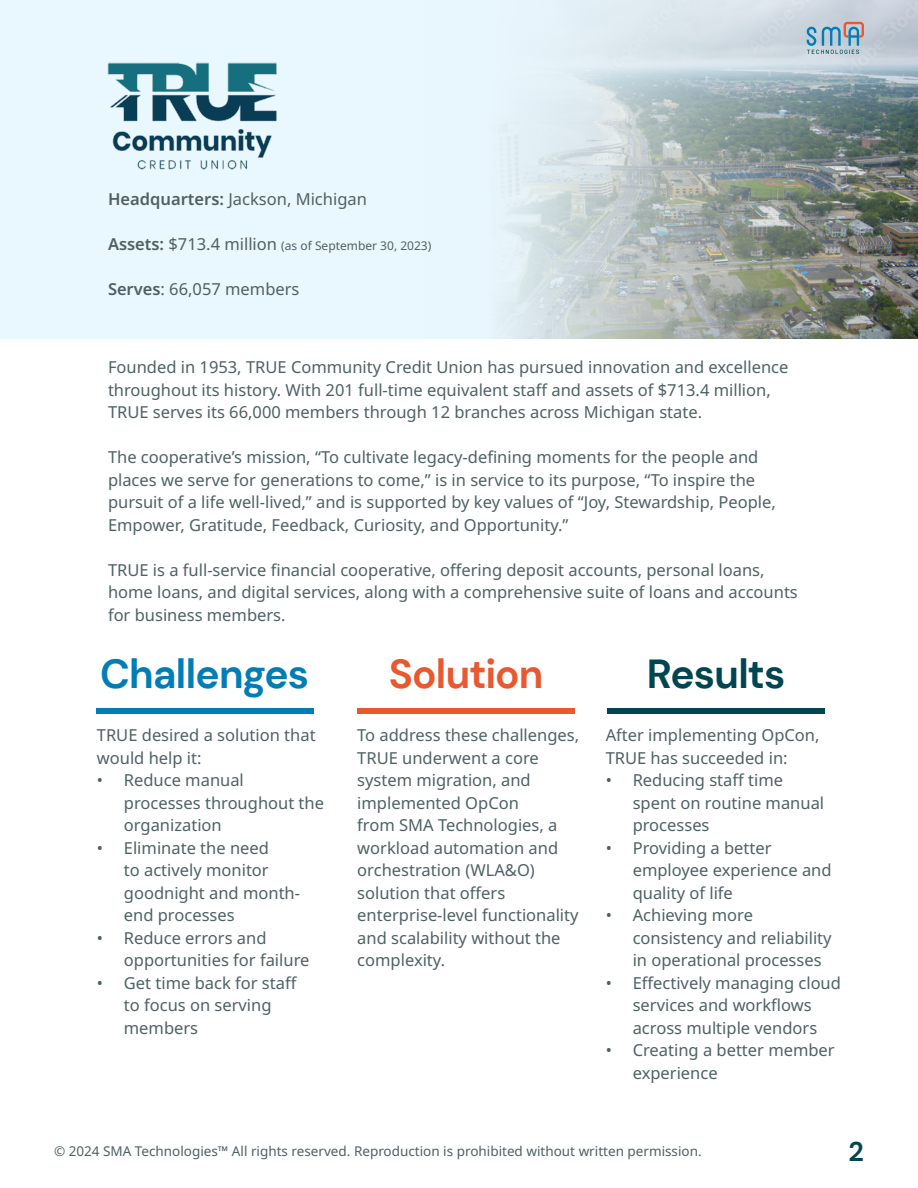
<style>
.page{position:relative;width:918px;height:1188px;background:#fff}
.page>*{position:absolute;margin:0;border:0;box-sizing:border-box;transform-origin:0 0}
.subhead{font:700 40.5px "DM Sans";letter-spacing:-.02em;color:#007db5}
.subhead-2{font:700 40.5px "DM Sans";letter-spacing:-.025em;color:#e85930}
.subhead-3{font:700 40.5px "DM Sans";letter-spacing:-.02em;color:#00454f}
.t1{font:700 27px "DM Sans";color:#00454f}
.body_black{font:16.5px/22.5px "Noto Sans";color:#4f6063}
.t2{font:13.5px "Noto Sans";color:#4f6063}
.body_black-2{font:12px "Noto Sans";color:#4f6063}
.s1{font-weight:600}
.s2{font-weight:600;font-size:16.5px}
.s3{font-size:16.5px}
</style>
<div class="page">
<div style="left:0;top:0;width:918px;height:338px;background:#e9f7fe"></div>
<div style="left:96px;top:708px;width:218px;height:6px;background:#007db5"></div>
<div style="left:357px;top:708px;width:218px;height:6px;background:#e85930"></div>
<div style="left:607px;top:708px;width:218px;height:6px;background:#00454f"></div>
<img style="left:505px;top:0;width:413px;height:338px">
<img style="left:107px;top:62px;width:170px;height:108px">
<svg style="left:806px;top:22px;width:58px;height:32px;background:#9ab3c2"></svg>
<p class="body_black" style="left:108px;top:188px;width:260px"><span class="s1">Headquarters:</span> Jackson, Michigan</p>
<p class="body_black-2" style="left:108px;top:237px;width:325px"><span class="s2">Assets:</span> <span class="s3">$713.4 million</span> (as of September 30, 2023)</p>
<p class="body_black" style="left:108px;top:278px;width:193px"><span class="s1">Serves</span>: 66,057 members</p>
<p class="body_black" style="left:108px;top:356px;width:682px">Founded in 1953, TRUE Community Credit Union has pursued innovation and excellence throughout its history. With 201 full-time equivalent staff and assets of $713.4 million,<br>TRUE serves its 66,000 members through 12 branches across Michigan state.</p>
<p class="body_black" style="left:108px;top:446px;width:669px">The cooperative’s mission, “To cultivate legacy-defining moments for the people and places we serve for generations to come,” is in service to its purpose, “To inspire the pursuit of a life well-lived,” and is supported by key values of “Joy, Stewardship, People, Empower, Gratitude, Feedback, Curiosity, and Opportunity.”</p>
<p class="body_black" style="left:108px;top:559px;width:691px">TRUE is a full-service financial cooperative, offering deposit accounts, personal loans, home loans, and digital services, along with a comprehensive suite of loans and accounts for business members.</p>
<p class="subhead" style="left:100px;top:649px;width:210px">Challenges</p>
<p class="subhead-2" style="left:389px;top:649px;width:156px">Solution</p>
<p class="subhead-3" style="left:647px;top:649px;width:140px">Results</p>
<p class="body_black" style="left:97px;top:724px;width:220px">TRUE desired a solution that would help it:</p>
<p class="body_black" style="left:124px;top:769px;width:202px;text-indent:-27px">• Reduce manual processes throughout the organization</p>
<p class="body_black" style="left:124px;top:837px;width:178px;text-indent:-27px">• Eliminate the need<br>to actively monitor goodnight and month&shy;end processes</p>
<p class="body_black" style="left:124px;top:927px;width:187px;text-indent:-27px">• Reduce errors and opportunities for failure</p>
<p class="body_black" style="left:124px;top:972px;width:175px;text-indent:-27px">• Get time back for staff to focus on serving members</p>
<p class="body_black" style="left:357px;top:724px;width:223px">To address these challenges,<br>TRUE underwent a core system migration, and implemented OpCon<br>from SMA Technologies, a workload automation and orchestration (WLA&amp;O) solution that offers enterprise-level functionality and scalability without the complexity.</p>
<p class="body_black" style="left:606px;top:724px;width:215px">After implementing OpCon,<br>TRUE has succeeded in:</p>
<p class="body_black" style="left:633px;top:769px;width:193px;text-indent:-27px">• Reducing staff time spent on routine manual processes</p>
<p class="body_black" style="left:633px;top:837px;width:200px;text-indent:-27px">• Providing a better employee experience and quality of life</p>
<p class="body_black" style="left:633px;top:904px;width:200px;text-indent:-27px">• Achieving more consistency and reliability in operational processes</p>
<p class="body_black" style="left:606px;top:972px;width:237px;text-align:center">• Effectively managing cloud services and workflows<br>across multiple vendors</p>
<p class="body_black" style="left:633px;top:1039px;width:204px;text-indent:-27px">• Creating a better member experience</p>
<p class="t2" style="left:54px;top:1141px;width:649px">© 2024 SMA Technologies™ All rights reserved. Reproduction is prohibited without written permission.</p>
<h2 class="t1" style="left:849px;top:1134px;width:17px">2</h2>
</div>
